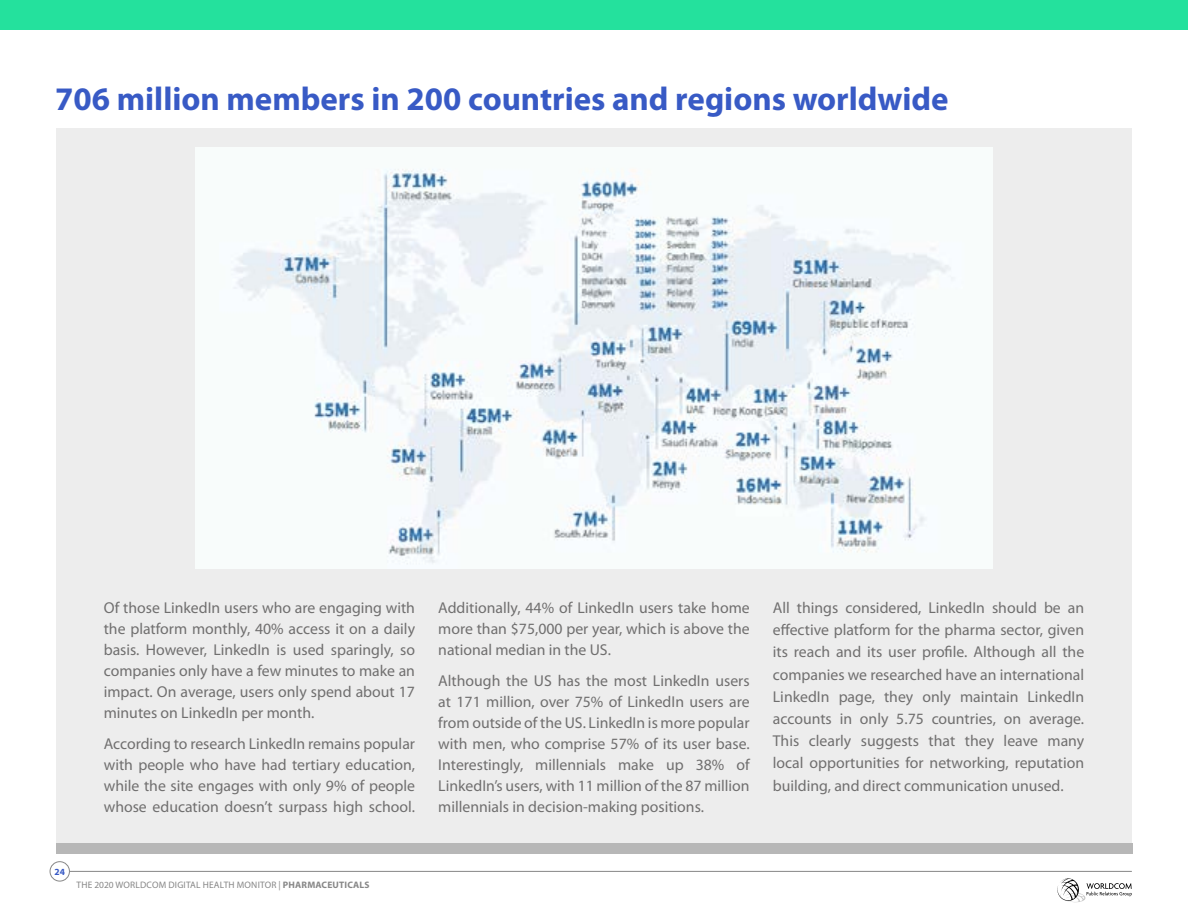
<style>
.page{position:relative;width:1188px;height:918px;background:#fff}
.page>*{position:absolute;margin:0;border:0;box-sizing:border-box;transform-origin:0 0}
.t1{font:700 33px "Myriad Pro";color:#385ac5}
.t2{font:15.75px/21px "Myriad Pro";color:#706f6f;text-align:justify}
.t3{font:9.45px "Myriad Pro";letter-spacing:.02em;color:#878787}
.t4{font:700 9.45px "Myriad Pro";color:#385ac5}
.s1{font-weight:700}
</style>
<div class="page">
<svg style="left:1057px;top:878px;width:75px;height:24px"></svg>
<hr style="left:70px;top:871px;width:1062px;height:1px;background:#878787">
<div style="left:50px;top:861px;width:20px;height:20px;border:1px solid #878787;border-radius:50%"></div>
<div style="left:0;top:0;width:1188px;height:30px;background:#24e19d"></div>
<div style="left:56px;top:128px;width:1076px;height:715px;background:#ededed"></div>
<div style="left:56px;top:843px;width:1076px;height:11px;background:#b7b7b7"></div>
<img style="left:195px;top:147px;width:797px;height:422px">
<h1 class="t1" style="left:55px;top:77px;width:895px">706 million members in 200 countries and regions worldwide</h1>
<p class="t2" style="left:104px;top:597px;width:313px">Of those LinkedIn users who are engaging with the platform monthly, 40% access it on a daily basis. However, LinkedIn is used sparingly, so companies only have a few minutes to make an impact. On average, users only spend about 17 minutes on LinkedIn per month.</p>
<p class="t2" style="left:104px;top:733px;width:313px">According to research LinkedIn remains popular with people who have had tertiary education, while the site engages with only 9% of people whose education doesn’t surpass high school.</p>
<p class="t4" style="left:55px;top:866px;width:12px">24</p>
<p class="t3" style="left:77px;top:879px;width:295px">THE 2020 WORLDCOM DIGITAL HEALTH MONITOR | <span class="s1">PHARMACEUTICALS</span></p>
<p class="t2" style="left:438px;top:597px;width:313px">Additionally, 44% of LinkedIn users take home more than $75,000 per year, which is above the national median in the US.</p>
<p class="t2" style="left:438px;top:670px;width:313px">Although the US has the most LinkedIn users at 171 million, over 75% of LinkedIn users are from outside of the US. LinkedIn is more popular with men, who comprise 57% of its user base.<br>Interestingly, millennials make up 38% of LinkedIn’s users, with 11 million of the 87 million millennials in decision-making positions.</p>
<p class="t2" style="left:773px;top:596px;width:313px;line-height:22.2px">All things considered, LinkedIn should be an effective platform for the pharma sector, given its reach and its user profile. Although all the companies we researched have an international LinkedIn page, they only maintain LinkedIn accounts in only 5.75 countries, on average.<br>This clearly suggests that they leave many local opportunities for networking, reputation building, and direct communication unused.</p>
</div>
